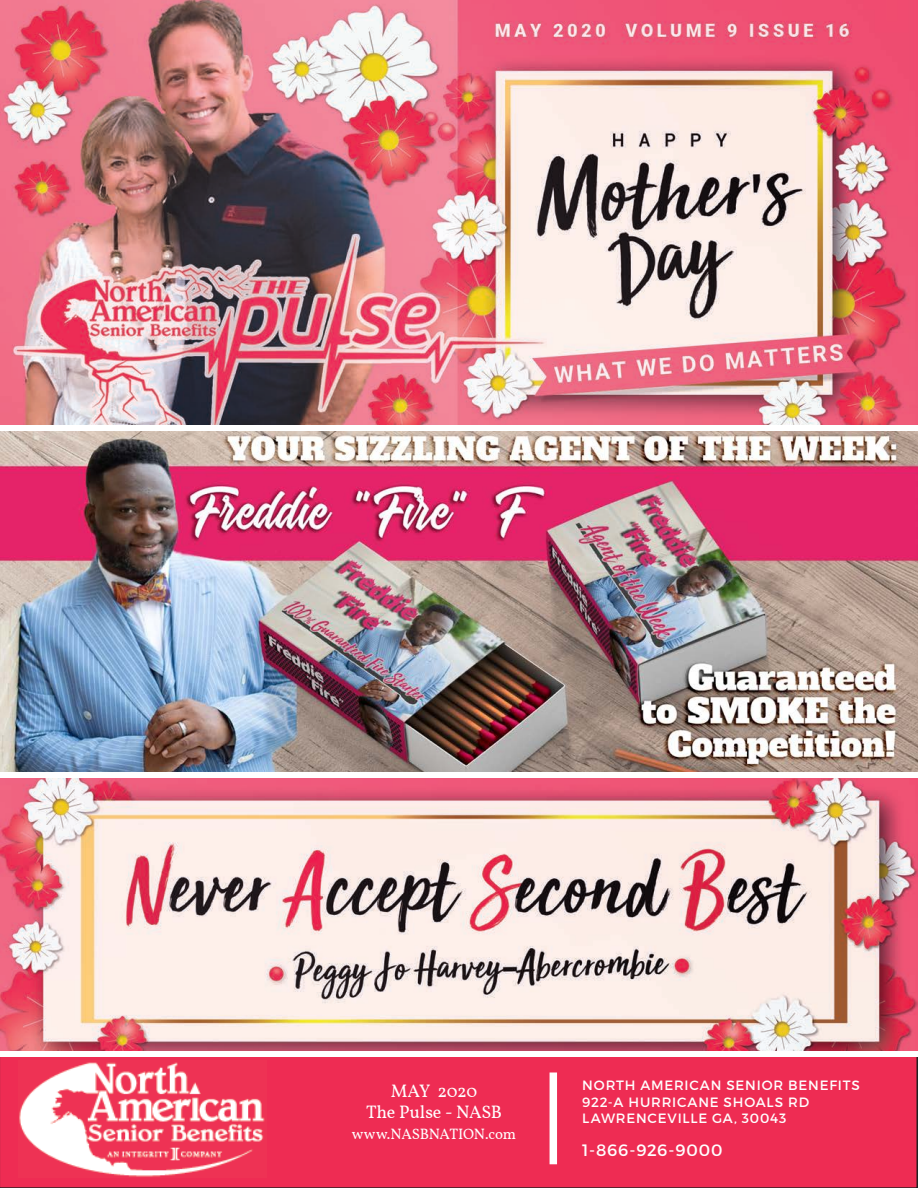
<style>
.page{position:relative;width:918px;height:1188px;background:#fff}
.page>*{position:absolute;margin:0;border:0;box-sizing:border-box;transform-origin:0 0}
.t1{font:18px/21px "Vollkorn";letter-spacing:-.015em;color:#fff;text-align:center}
.t2{font:16.5px "Montserrat";letter-spacing:.05em;color:#fff}
.t3{font:15px "Vollkorn";letter-spacing:-.015em;color:#fff}
.t4{font:13.5px/16.5px "Montserrat";letter-spacing:.06em;color:#fff}
</style>
<div class="page">
<svg style="left:0;top:1057px;width:918px;height:131px;background:#ed3f61"></svg>
<div style="left:550px;top:1072px;width:7px;height:92px;background:#fff"></div>
<img style="left:0;top:431px;width:918px;height:341px">
<img style="left:0;top:778px;width:918px;height:273px">
<img style="left:0;top:0;width:918px;height:425px">
<h1 class="t1" style="left:366px;top:1081px;width:138px">MAY 2020<br>The Pulse - NASB</h1>
<p class="t3" style="left:352px;top:1123px;width:166px">www.NASBNATION.com</p>
<p class="t4" style="left:582px;top:1077px;width:279px">NORTH AMERICAN SENIOR BENEFITS<br>922-A HURRICANE SHOALS RD<br>LAWRENCEVILLE GA, 30043</p>
<p class="t2" style="left:582px;top:1140px;width:142px">1-866-926-9000</p>
</div>
